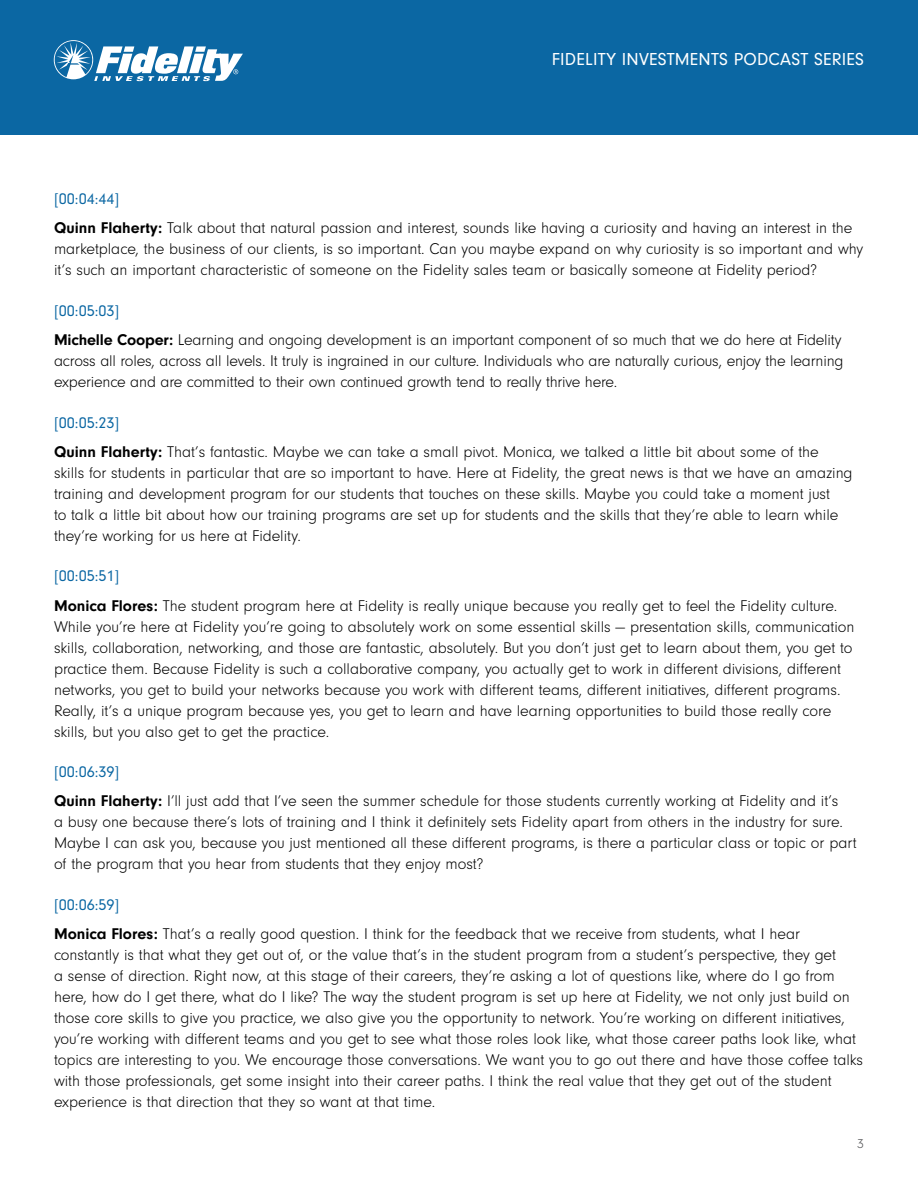
<style>
.page{position:relative;width:918px;height:1188px;background:#fff}
.page>*{position:absolute;margin:0;border:0;box-sizing:border-box;transform-origin:0 0}
.t1{font:18px "Neuzeit Gro";letter-spacing:.01em;color:#fff}
.t2{font:300 16.2px/21px "Neuzeit Gro";color:#000}
.t3{font:300 13.5px "Neuzeit Gro";color:#58595b}
.s1{font-weight:400;color:#0b67a3}
.s2{font-weight:700}
</style>
<div class="page">
<div style="left:0;top:0;width:918px;height:135px;background:#0b67a3"></div>
<svg style="left:54px;top:40px;width:189px;height:41px"></svg>
<p class="t1" style="left:552px;top:49px;width:314px">FIDELITY INVESTMENTS PODCAST SERIES</p>
<p class="t2" style="left:54px;top:185px;width:800px;line-height:29.2px"><span class="s1">[00:04:44]<br></span><span class="s2">Quinn Flaherty:</span> Talk about that natural passion and interest, sounds like having a curiosity and having an interest in the</p>
<p class="t2" style="left:54px;top:239px;width:811px">marketplace, the business of our clients, is so important. Can you maybe expand on why curiosity is so important and why it’s such an important characteristic of someone on the Fidelity sales team or basically someone at Fidelity period?</p>
<p class="t2" style="left:54px;top:296px;width:789px;line-height:29.2px"><span class="s1">[00:05:03]<br></span><span class="s2">Michelle Cooper:</span> Learning and ongoing development is an important component of so much that we do here at Fidelity</p>
<p class="t2" style="left:54px;top:351px;width:791px">across all roles, across all levels. It truly is ingrained in our culture. Individuals who are naturally curious, enjoy the learning experience and are committed to their own continued growth tend to really thrive here.</p>
<p class="t2" style="left:54px;top:408px;width:766px;line-height:29.2px"><span class="s1">[00:05:23]<br></span><span class="s2">Quinn Flaherty:</span> That’s fantastic. Maybe we can take a small pivot. Monica, we talked a little bit about some of the</p>
<p class="t2" style="left:54px;top:462px;width:800px">skills for students in particular that are so important to have. Here at Fidelity, the great news is that we have an amazing training and development program for our students that touches on these skills. Maybe you could take a moment just<br>to talk a little bit about how our training programs are set up for students and the skills that they’re able to learn while they’re working for us here at Fidelity.</p>
<p class="t2" style="left:54px;top:562px;width:785px;line-height:29.2px"><span class="s1">[00:05:51]<br></span><span class="s2">Monica Flores:</span> The student program here at Fidelity is really unique because you really get to feel the Fidelity culture.</p>
<p class="t2" style="left:54px;top:616px;width:802px">While you’re here at Fidelity you’re going to absolutely work on some essential skills — presentation skills, communication skills, collaboration, networking, and those are fantastic, absolutely. But you don’t just get to learn about them, you get to practice them. Because Fidelity is such a collaborative company, you actually get to work in different divisions, different networks, you get to build your networks because you work with different teams, different initiatives, different programs.<br>Really, it’s a unique program because yes, you get to learn and have learning opportunities to build those really core skills, but you also get to get the practice.</p>
<p class="t2" style="left:54px;top:758px;width:786px;line-height:29.2px"><span class="s1">[00:06:39]<br></span><span class="s2">Quinn Flaherty:</span> I’ll just add that I’ve seen the summer schedule for those students currently working at Fidelity and it’s</p>
<p class="t2" style="left:54px;top:812px;width:804px">a busy one because there’s lots of training and I think it definitely sets Fidelity apart from others in the industry for sure.<br>Maybe I can ask you, because you just mentioned all these different programs, is there a particular class or topic or part of the program that you hear from students that they enjoy most?</p>
<p class="t2" style="left:54px;top:890px;width:748px;line-height:29.2px"><span class="s1">[00:06:59]<br></span><span class="s2">Monica Flores:</span> That’s a really good question. I think for the feedback that we receive from students, what I hear</p>
<p class="t2" style="left:54px;top:945px;width:811px">constantly is that what they get out of, or the value that’s in the student program from a student’s perspective, they get<br>a sense of direction. Right now, at this stage of their careers, they’re asking a lot of questions like, where do I go from here, how do I get there, what do I like? The way the student program is set up here at Fidelity, we not only just build on those core skills to give you practice, we also give you the opportunity to network. You’re working on different initiatives, you’re working with different teams and you get to see what those roles look like, what those career paths look like, what topics are interesting to you. We encourage those conversations. We want you to go out there and have those coffee talks with those professionals, get some insight into their career paths. I think the real value that they get out of the student experience is that direction that they so want at that time.</p>
<p class="t3" style="left:857px;top:1137px;width:8px">3</p>
</div>
